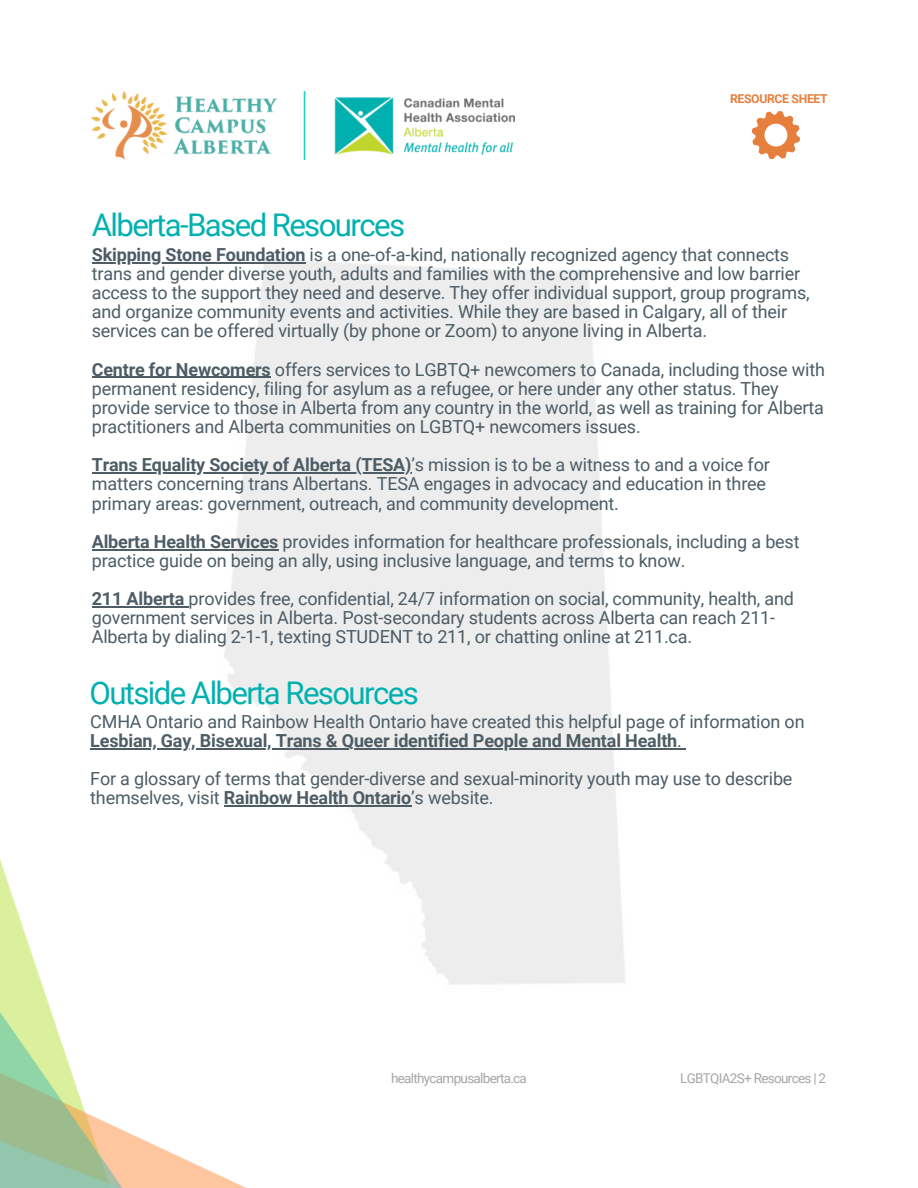
<style>
.page{position:relative;width:918px;height:1188px;background:#fff}
.page>*{position:absolute;margin:0;border:0;box-sizing:border-box;transform-origin:0 0}
.t1{font:31.2px "Roboto";letter-spacing:-.05em;color:#00b1b0}
.t2{font:18px/19.2px "Roboto";letter-spacing:-.01em;color:#4d5c65}
.t3{font:13.5px "Roboto";letter-spacing:-.05em;color:#a6a6a6}
.t4{font:700 12.15px "Roboto";letter-spacing:-.025em;color:#e67e3c}
.s1{font-weight:700}
</style>
<div class="page">
<img style="left:92px;top:92px;width:423px;height:67px">
<img style="left:0;top:859px;width:247px;height:329px">
<svg style="left:752px;top:111px;width:48px;height:48px"></svg>
<img style="left:208px;top:259px;width:434px;height:738px">
<hr style="left:92px;top:262px;width:213px;height:1px;background:#4d5c65">
<hr style="left:92px;top:377px;width:179px;height:1px;background:#4d5c65">
<hr style="left:92px;top:472px;width:319px;height:2px;background:#4d5c65">
<hr style="left:92px;top:549px;width:186px;height:1px;background:#4d5c65">
<hr style="left:92px;top:606px;width:92px;height:1px;background:#4d5c65">
<hr style="left:90px;top:748px;width:587px;height:1px;background:#4d5c65">
<hr style="left:224px;top:805px;width:187px;height:2px;background:#4d5c65">
<p class="t4" style="left:730px;top:91px;width:99px">RESOURCE SHEET</p>
<h1 class="t1" style="left:92px;top:208px;width:315px">Alberta-Based Resources</h1>
<p class="t2" style="left:92px;top:245px;width:719px"><span class="s1">Skipping Stone Foundation</span> is a one-of-a-kind, nationally recognized agency that connects trans and gender diverse youth, adults and families with the comprehensive and low barrier access to the support they need and deserve. They offer individual support, group programs, and organize community events and activities. While they are based in Calgary, all of their services can be offered virtually (by phone or Zoom) to anyone living in Alberta.</p>
<p class="t2" style="left:92px;top:360px;width:735px"><span class="s1">Centre for Newcomers</span> offers services to LGBTQ+ newcomers to Canada, including those with permanent residency, filing for asylum as a refugee, or here under any other status. They provide service to those in Alberta from any country in the world, as well as training for Alberta practitioners and Alberta communities on LGBTQ+ newcomers issues.</p>
<p class="t2" style="left:92px;top:456px;width:680px"><span class="s1">Trans Equality Society of Alberta (TESA)</span>’s mission is to be a witness to and a voice for matters concerning trans Albertans. TESA engages in advocacy and education in three primary areas: government, outreach, and community development.</p>
<p class="t2" style="left:92px;top:532px;width:709px"><span class="s1">Alberta Health Services</span> provides information for healthcare professionals, including a best practice guide on being an ally, using inclusive language, and terms to know.</p>
<p class="t2" style="left:92px;top:589px;width:704px"><span class="s1">211 Alberta</span> provides free, confidential, 24/7 information on social, community, health, and government services in Alberta. Post-secondary students across Alberta can reach 211-<br>Alberta by dialing 2-1-1, texting STUDENT to 211, or chatting online at 211.ca.</p>
<h1 class="t1" style="left:90px;top:675px;width:331px">Outside Alberta Resources</h1>
<p class="t2" style="left:90px;top:712px;width:716px">CMHA Ontario and Rainbow Health Ontario have created this helpful page of information on<br><span class="s1">Lesbian, Gay, Bisexual, Trans &amp; Queer identified People and Mental Health</span>.</p>
<p class="t2" style="left:90px;top:769px;width:704px">For a glossary of terms that gender-diverse and sexual-minority youth may use to describe themselves, visit <span class="s1">Rainbow Health Ontario</span>’s website.</p>
<p class="t3" style="left:391px;top:1071px;width:137px">healthycampusalberta.ca</p>
<p class="t3" style="left:680px;top:1071px;width:147px">LGBTQIA2S+ Resources | 2</p>
</div>
